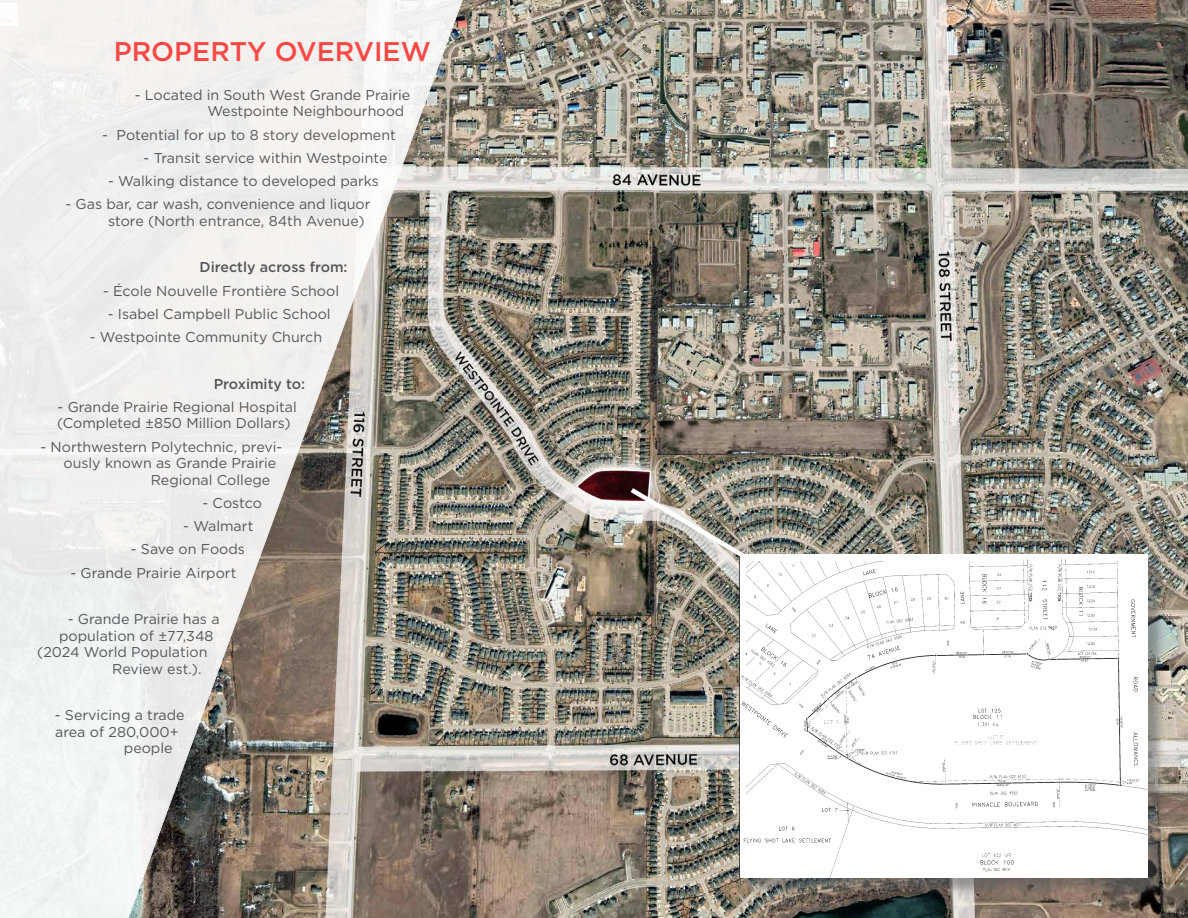
<style>
.page{position:relative;width:1188px;height:918px;background:#fff}
.page>*{position:absolute;margin:0;border:0;box-sizing:border-box;transform-origin:0 0}
.t1{font:500 27px "Gotham";color:#f94845}
.Body_Text_-_Bullet{font:14.25px/16.5px "Gotham";color:#54575a}
.Body_Text_-_Bullet-2{font:500 14.25px "Gotham";color:#54575a}
</style>
<div class="page">
<img style="left:473px;top:0;width:715px;height:918px">
<svg style="left:0;top:0;width:473px;height:918px"></svg>
<div style="left:742px;top:556px;width:424px;height:341px;background:#54575a;opacity:.5"></div>
<img style="left:740px;top:554px;width:408px;height:324px">
<img style="left:626px;top:484px;width:133px;height:84px">
<p class="t1" style="left:114px;top:34px;width:319px">PROPERTY OVERVIEW</p>
<p class="Body_Text_-_Bullet" style="left:207px;top:86px;width:204px;text-indent:-73px">- Located in South West Grande Prairie<br>Westpointe Neighbourhood</p>
<p class="Body_Text_-_Bullet" style="left:102px;top:126px;width:295px">- Potential for up to 8 story development</p>
<p class="Body_Text_-_Bullet" style="left:144px;top:149px;width:245px">- Transit service within Westpointe</p>
<p class="Body_Text_-_Bullet" style="left:108px;top:172px;width:272px">- Walking distance to developed parks</p>
<p class="Body_Text_-_Bullet" style="left:108px;top:196px;width:264px;text-indent:-43px">- Gas bar, car wash, convenience and liquor store (North entrance, 84th Avenue)</p>
<p class="Body_Text_-_Bullet-2" style="left:200px;top:258px;width:150px">Directly across from:</p>
<p class="Body_Text_-_Bullet" style="left:103px;top:282px;width:237px">- École Nouvelle Frontière School</p>
<p class="Body_Text_-_Bullet" style="left:108px;top:305px;width:224px">- Isabel Campbell Public School</p>
<p class="Body_Text_-_Bullet" style="left:90px;top:328px;width:234px">- Westpointe Community Church</p>
<p class="Body_Text_-_Bullet-2" style="left:214px;top:374px;width:93px">Proximity to:</p>
<p class="Body_Text_-_Bullet" style="left:57px;top:398px;width:241px">- Grande Prairie Regional Hospital (Completed ±850 Million Dollars)</p>
<p class="Body_Text_-_Bullet" style="left:41px;top:438px;width:243px">- Northwestern Polytechnic, previ-</p>
<p class="Body_Text_-_Bullet" style="left:63px;top:454px;width:214px">ously known as Grande Prairie</p>
<p class="Body_Text_-_Bullet" style="left:151px;top:471px;width:121px">Regional College</p>
<p class="Body_Text_-_Bullet" style="left:203px;top:494px;width:61px">- Costco</p>
<p class="Body_Text_-_Bullet" style="left:183px;top:517px;width:72px">- Walmart</p>
<p class="Body_Text_-_Bullet" style="left:131px;top:541px;width:116px">- Save on Foods</p>
<p class="Body_Text_-_Bullet" style="left:71px;top:564px;width:168px">- Grande Prairie Airport</p>
<p class="Body_Text_-_Bullet" style="left:68px;top:610px;width:153px">- Grande Prairie has a</p>
<p class="Body_Text_-_Bullet" style="left:59px;top:627px;width:156px">population of ±77,348</p>
<p class="Body_Text_-_Bullet" style="left:37px;top:643px;width:172px">(2024 World Population</p>
<p class="Body_Text_-_Bullet" style="left:112px;top:660px;width:91px">Review est.).</p>
<p class="Body_Text_-_Bullet" style="left:55px;top:706px;width:131px">- Servicing a trade</p>
<p class="Body_Text_-_Bullet" style="left:55px;top:723px;width:125px">area of 280,000+</p>
<p class="Body_Text_-_Bullet" style="left:124px;top:739px;width:50px">people</p>
</div>
